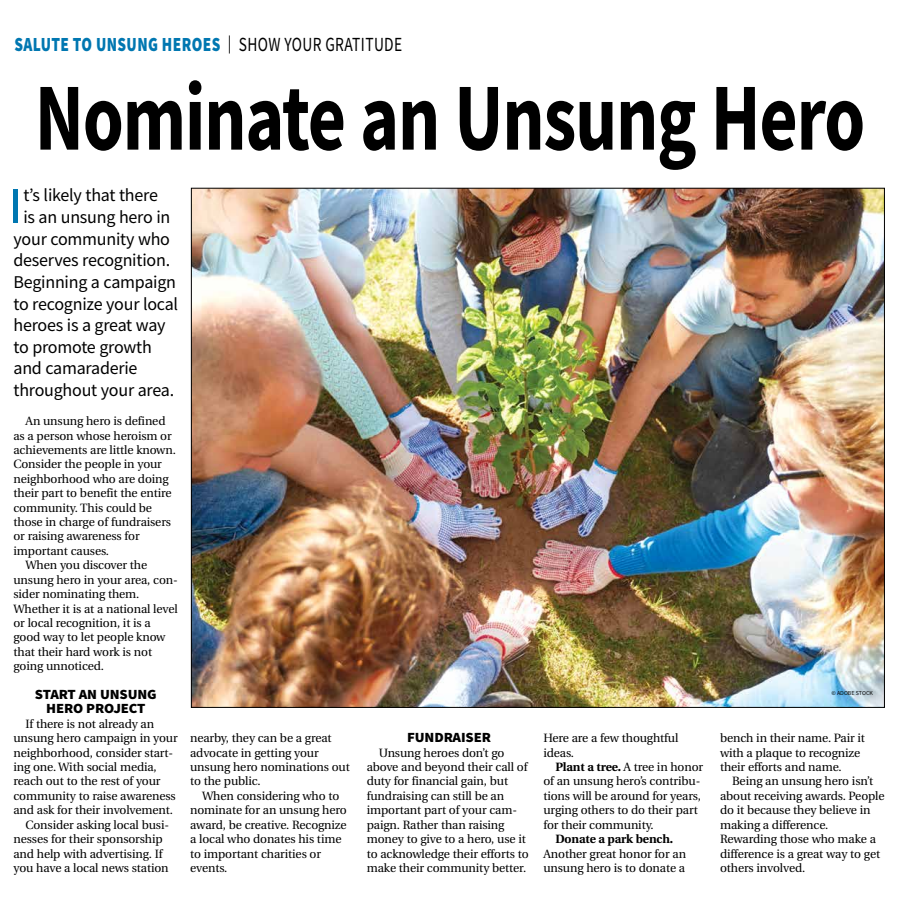
<style>
.page{position:relative;width:900px;height:908px;background:#fff}
.page>*{position:absolute;margin:0;border:0;box-sizing:border-box;transform-origin:0 0}
.t1{font:700 96px "Source Sans Pro";letter-spacing:-.015em;color:#000;scale:.77 1}
.t2{font:50.9px "Source Sans Pro";color:#0077b1;scale:1.1 1}
.t3{font:900 20px "Source Sans Pro";letter-spacing:.025em;color:#0077b1;scale:.77 1}
.t4{font:18px "Source Sans Pro";letter-spacing:-.015em;color:#000}
.t5{font:900 14px/14.4px "Source Sans Pro";letter-spacing:-.01em;color:#000;text-align:center;scale:1.05 1}
.t6{font:12px/14.4px "Utopia";letter-spacing:-.01em;color:#000}
.t7{font:700 12px "Utopia";letter-spacing:-.01em;color:#000}
.t8{font:6px "Source Sans Pro";color:#000}
.s1{font-weight:400;font-size:18px;color:#000}
.s2{font-weight:400;color:#000}
.s3{font-weight:700}
</style>
<div class="page">
<img style="left:193px;top:190px;width:690px;height:515px">
<h3 class="t3" style="left:14px;top:31px;width:505px">SALUTE TO UNSUNG HEROES <span class="s1">|</span> <span class="s2">SHOW YOUR GRATITUDE</span></h3>
<h1 class="t1" style="left:35px;top:53px;width:1080px">Nominate an Unsung Hero</h1>
<h2 class="t2" style="left:8px;top:174px;width:15px">I</h2>
<h3 class="t4" style="left:23px;top:184px;width:136px">t’s likely that there</h3>
<h3 class="t4" style="left:23px;top:205px;width:148px">is an unsung hero in</h3>
<h3 class="t4" style="left:13px;top:227px;width:158px">your community who</h3>
<h3 class="t4" style="left:13px;top:249px;width:158px">deserves recognition.</h3>
<h3 class="t4" style="left:13px;top:270px;width:164px">Beginning a campaign</h3>
<h3 class="t4" style="left:13px;top:292px;width:166px">to recognize your local</h3>
<h3 class="t4" style="left:13px;top:313px;width:154px">heroes is a great way</h3>
<h3 class="t4" style="left:13px;top:335px;width:140px">to promote growth</h3>
<h3 class="t4" style="left:13px;top:357px;width:126px">and camaraderie</h3>
<h3 class="t4" style="left:13px;top:378px;width:162px">throughout your area.</h3>
<p class="t6" style="left:26px;top:414px;width:142px">An unsung hero is defined</p>
<p class="t6" style="left:14px;top:428px;width:160px">as a person whose heroism or</p>
<p class="t6" style="left:14px;top:443px;width:164px">achievements are little known.</p>
<p class="t6" style="left:14px;top:457px;width:150px">Consider the people in your</p>
<p class="t6" style="left:14px;top:471px;width:157px">neighborhood who are doing</p>
<p class="t6" style="left:14px;top:486px;width:160px">their part to benefit the entire</p>
<p class="t6" style="left:14px;top:500px;width:140px">community. This could be</p>
<p class="t6" style="left:14px;top:515px;width:159px">those in charge of fundraisers</p>
<p class="t6" style="left:14px;top:529px;width:128px">or raising awareness for</p>
<p class="t6" style="left:14px;top:543px;width:97px">important causes.</p>
<p class="t6" style="left:26px;top:558px;width:123px">When you discover the</p>
<p class="t6" style="left:14px;top:572px;width:166px">unsung hero in your area, con-</p>
<p class="t6" style="left:14px;top:587px;width:127px">sider nominating them.</p>
<p class="t6" style="left:14px;top:601px;width:166px">Whether it is at a national level</p>
<p class="t6" style="left:14px;top:615px;width:139px">or local recognition, it is a</p>
<p class="t6" style="left:14px;top:630px;width:153px">good way to let people know</p>
<p class="t6" style="left:14px;top:644px;width:140px">that their hard work is not</p>
<p class="t6" style="left:14px;top:659px;width:92px">going unnoticed.</p>
<p class="t5" style="left:35px;top:686px;width:117px">START AN UNSUNG<br>HERO PROJECT</p>
<p class="t6" style="left:26px;top:716px;width:130px">If there is not already an</p>
<p class="t6" style="left:14px;top:731px;width:166px">unsung hero campaign in your</p>
<p class="t6" style="left:14px;top:745px;width:161px">neighborhood, consider start-</p>
<p class="t6" style="left:14px;top:759px;width:145px">ing one. With social media,</p>
<p class="t6" style="left:14px;top:774px;width:149px">reach out to the rest of your</p>
<p class="t6" style="left:14px;top:788px;width:164px">community to raise awareness</p>
<p class="t6" style="left:14px;top:803px;width:161px">and ask for their involvement.</p>
<p class="t6" style="left:26px;top:817px;width:145px">Consider asking local busi-</p>
<p class="t6" style="left:14px;top:831px;width:151px">nesses for their sponsorship</p>
<p class="t6" style="left:14px;top:846px;width:151px">and help with advertising. If</p>
<p class="t6" style="left:14px;top:860px;width:157px">you have a local news station</p>
<p class="t6" style="left:190px;top:731px;width:161px">nearby, they can be a great advocate in getting your unsung hero nominations out to the public.</p>
<p class="t6" style="left:190px;top:788px;width:158px;text-indent:12px">When considering who to nominate for an unsung hero award, be creative. Recognize a local who donates his time to important charities or events.</p>
<p class="t5" style="left:407px;top:730px;width:81px">FUNDRAISER</p>
<p class="t6" style="left:367px;top:745px;width:163px;text-indent:12px">Unsung heroes don’t go above and beyond their call of duty for financial gain, but fundraising can still be an important part of your cam&shy;paign. Rather than raising money to give to a hero, use it to acknowledge their efforts to make their community better.</p>
<p class="t6" style="left:543px;top:731px;width:137px">Here are a few thoughtful ideas.</p>
<p class="t6" style="left:543px;top:759px;width:161px;text-indent:12px"><span class="s3">Plant a tree.</span> A tree in honor of an unsung hero’s contribu&shy;tions will be around for years, urging others to do their part for their community.</p>
<p class="t7" style="left:555px;top:831px;width:119px">Donate a park bench.</p>
<p class="t6" style="left:543px;top:846px;width:144px">Another great honor for an unsung hero is to donate a</p>
<p class="t8" style="left:831px;top:689px;width:43px">© ADOBE STOCK</p>
<p class="t6" style="left:720px;top:731px;width:146px">bench in their name. Pair it with a plaque to recognize their efforts and name.</p>
<p class="t6" style="left:720px;top:774px;width:166px;text-indent:12px">Being an unsung hero isn’t about receiving awards. People do it because they believe in making a difference.<br>Rewarding those who make a difference is a great way to get others involved.</p>
</div>
